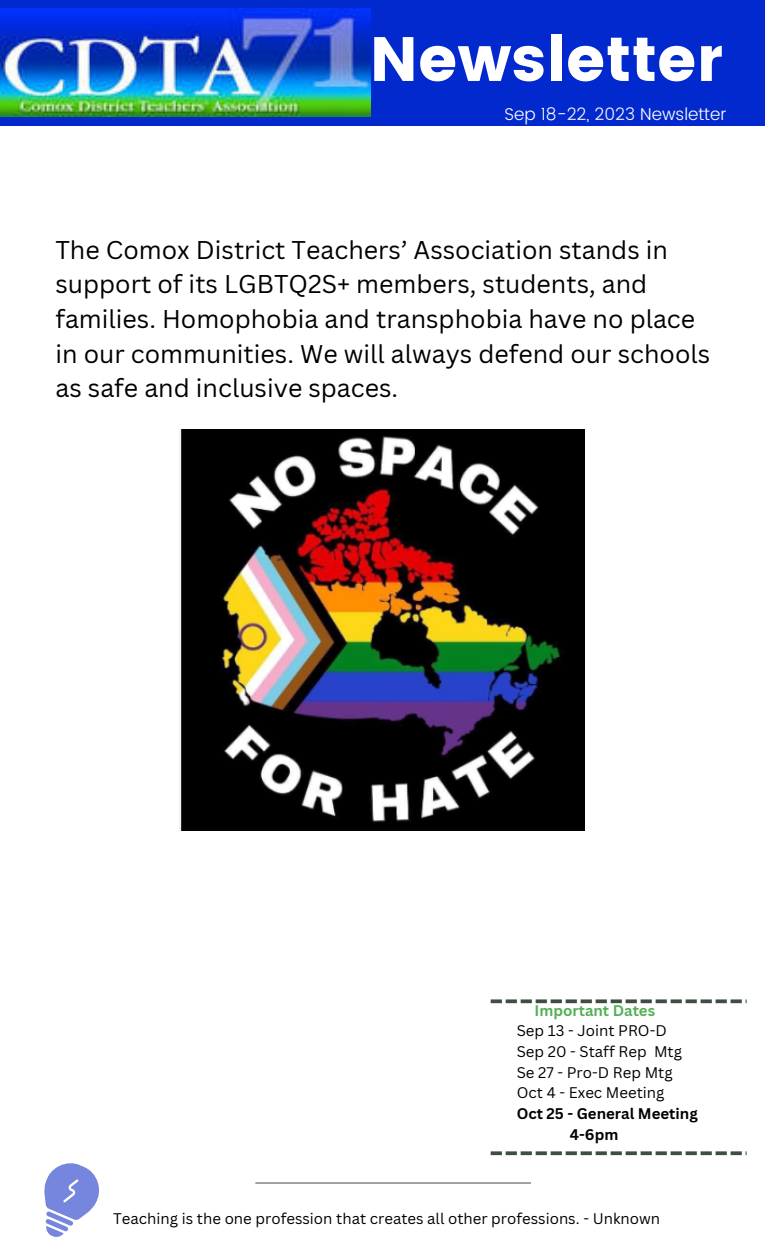
<style>
.page{position:relative;width:765px;height:1260px;background:#fff}
.page>*{position:absolute;margin:0;border:0;box-sizing:border-box;transform-origin:0 0}
.t1{font:62.38px "Poppins";color:#fff}
.t2{font:25px/34.8px "Canva Sans";color:#000}
.t3{font:300 17px "Poppins";color:#fff}
.t4{font:15px "Canva Sans";color:#000}
.t5{font:700 15px "Canva Sans";color:#000}
.t6{font:700 15px "Canva Sans";color:#55af58}
</style>
<div class="page">
<div style="left:0;top:0;width:765px;height:126px;background:#0229ce"></div>
<hr style="left:255px;top:1183px;width:276px;height:1px;background:#3e4e40">
<img style="left:0;top:8px;width:370px;height:109px">
<svg style="left:44px;top:1163px;width:56px;height:74px"></svg>
<svg style="left:491px;top:1151px;width:256px;height:4px"></svg>
<svg style="left:491px;top:999px;width:256px;height:4px"></svg>
<img style="left:180px;top:430px;width:405px;height:400px">
<p class="t1" style="left:370px;top:23px;width:355px">Newsletter</p>
<p class="t3" style="left:504px;top:104px;width:223px">Sep 18-22, 2023 Newsletter</p>
<p class="t2" style="left:55px;top:232px;width:656px">The Comox District Teachers’ Association stands in support of its LGBTQ2S+ members, students, and families. Homophobia and transphobia have no place in our communities. We will always defend our schools as safe and inclusive spaces.</p>
<p class="t6" style="left:534px;top:1000px;width:122px">Important Dates</p>
<p class="t4" style="left:517px;top:1020px;width:151px">Sep 13 - Joint PRO-D</p>
<p class="t4" style="left:517px;top:1041px;width:167px">Sep 20 - Staff Rep Mtg</p>
<p class="t4" style="left:517px;top:1062px;width:157px">Se 27 - Pro-D Rep Mtg</p>
<p class="t4" style="left:517px;top:1082px;width:149px">Oct 4 - Exec Meeting</p>
<p class="t5" style="left:517px;top:1103px;width:182px">Oct 25 - General Meeting</p>
<p class="t5" style="left:570px;top:1123px;width:50px">4-6pm</p>
<p class="t4" style="left:113px;top:1208px;width:549px">Teaching is the one profession that creates all other professions. - Unknown</p>
</div>
